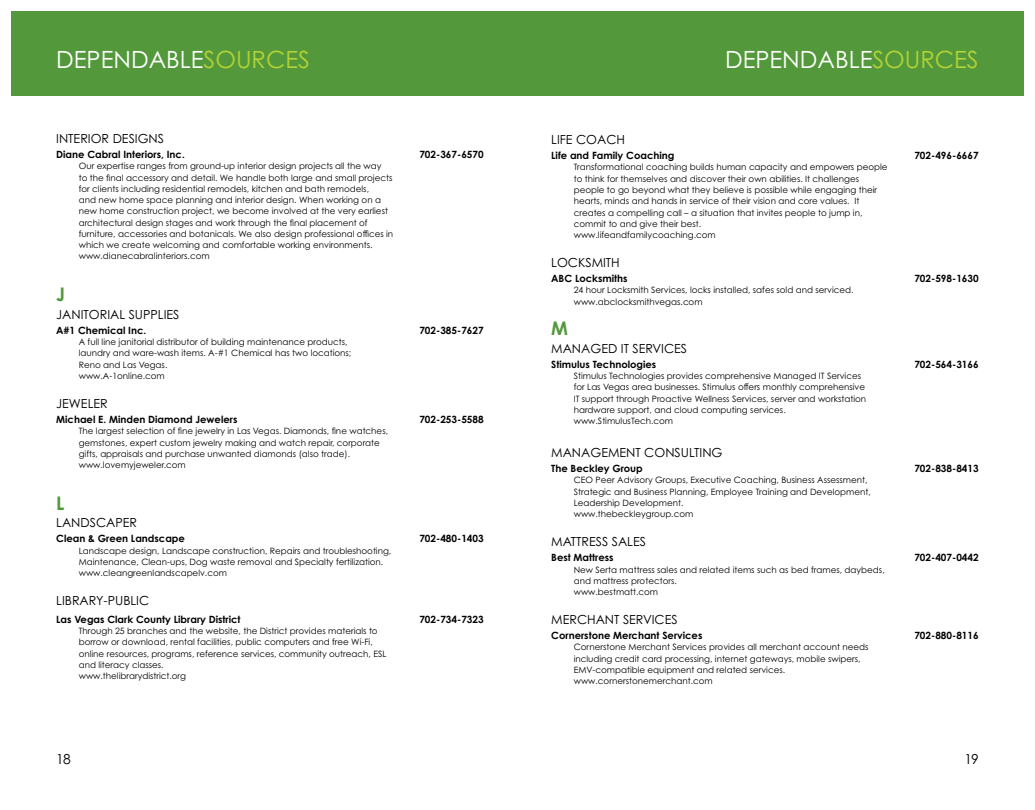
<style>
.page{position:relative;width:1035px;height:810px;background:#fff}
.page>*{position:absolute;margin:0;border:0;box-sizing:border-box;transform-origin:0 0}
.t1{font:23.75px "Century Gothic Pro";color:#fff}
.t2{font:700 18.75px "Century Gothic Pro";color:#53993b}
.t3{font:13.75px "Century Gothic Pro";color:#000}
.t4{font:12.5px "Century Gothic Pro";color:#000}
.t5{font:700 10px "Century Gothic Pro";color:#000}
.t6{font:8.75px/11.2px "Century Gothic Pro";color:#000}
.s1{color:#b3d235}
</style>
<div class="page">
<div style="left:11px;top:11px;width:507px;height:85px;background:#53993b"></div>
<div style="left:518px;top:11px;width:506px;height:85px;background:#53993b"></div>
<h1 class="t1" style="left:56px;top:45px;width:255px">DEPENDABLE<span class="s1">SOURCES</span></h1>
<h1 class="t1" style="left:725px;top:45px;width:255px">DEPENDABLE<span class="s1">SOURCES</span></h1>
<h3 class="t4" style="left:56px;top:131px;width:109px">INTERIOR DESIGNS</h3>
<p class="t5" style="left:56px;top:148px;width:130px">Diane Cabral Interiors, Inc.</p>
<p class="t5" style="left:419px;top:148px;width:66px">702-367-6570</p>
<p class="t6" style="left:79px;top:160px;width:316px">Our expertise ranges from ground-up interior design projects all the way<br>to the final accessory and detail. We handle both large and small projects for clients including residential remodels, kitchen and bath remodels,<br>and new home space planning and interior design. When working on a new home construction project, we become involved at the very earliest architectural design stages and work through the final placement of furniture, accessories and botanicals. We also design professional offices in which we create welcoming and comfortable working environments. www.dianecabralinteriors.com</p>
<h2 class="t2" style="left:56px;top:282px;width:11px">J</h2>
<h3 class="t4" style="left:56px;top:307px;width:125px">JANITORIAL SUPPLIES</h3>
<p class="t5" style="left:56px;top:324px;width:91px">A#1 Chemical Inc.</p>
<p class="t5" style="left:419px;top:324px;width:66px">702-385-7627</p>
<p class="t6" style="left:79px;top:336px;width:274px">A full line janitorial distributor of building maintenance products, laundry and ware-wash items. A-#1 Chemical has two locations; Reno and Las Vegas.<br>www.A-1online.com</p>
<h3 class="t4" style="left:56px;top:396px;width:53px">JEWELER</h3>
<p class="t5" style="left:56px;top:413px;width:183px">Michael E. Minden Diamond Jewelers</p>
<p class="t5" style="left:419px;top:413px;width:66px">702-253-5588</p>
<p class="t6" style="left:79px;top:425px;width:311px">The largest selection of fine jewelry in Las Vegas. Diamonds, fine watches, gemstones, expert custom jewelry making and watch repair, corporate gifts, appraisals and purchase unwanted diamonds (also trade). www.lovemyjeweler.com</p>
<h2 class="t2" style="left:56px;top:491px;width:10px">L</h2>
<h3 class="t4" style="left:56px;top:515px;width:82px">LANDSCAPER</h3>
<p class="t5" style="left:56px;top:533px;width:130px">Clean &amp; Green Landscape</p>
<p class="t5" style="left:419px;top:533px;width:66px">702-480-1403</p>
<p class="t6" style="left:79px;top:545px;width:314px">Landscape design, Landscape construction, Repairs and troubleshooting,<br>Maintenance, Clean-ups, Dog waste removal and Specialty fertilization. www.cleangreenlandscapelv.com</p>
<h3 class="t4" style="left:56px;top:593px;width:95px">LIBRARY-PUBLIC</h3>
<p class="t5" style="left:56px;top:613px;width:186px">Las Vegas Clark County Library District</p>
<p class="t5" style="left:419px;top:613px;width:66px">702-734-7323</p>
<p class="t6" style="left:79px;top:625px;width:309px">Through 25 branches and the website, the District provides materials to borrow or download, rental facilities, public computers and free Wi-Fi, online resources, programs, reference services, community outreach, ESL and literacy classes.<br>www.thelibrarydistrict.org</p>
<h3 class="t4" style="left:551px;top:132px;width:75px">LIFE COACH</h3>
<p class="t5" style="left:551px;top:149px;width:125px">Life and Family Coaching</p>
<p class="t5" style="left:914px;top:149px;width:66px">702-496-6667</p>
<p class="t6" style="left:574px;top:162px;width:315px">Transformational coaching builds human capacity and empowers people to think for themselves and discover their own abilities. It challenges people to go beyond what they believe is possible while engaging their hearts, minds and hands in service of their vision and core values. It creates a compelling call – a situation that invites people to jump in, commit to and give their best.<br>www.lifeandfamilycoaching.com</p>
<h3 class="t4" style="left:551px;top:255px;width:70px">LOCKSMITH</h3>
<p class="t5" style="left:551px;top:272px;width:78px">ABC Locksmiths</p>
<p class="t5" style="left:914px;top:272px;width:66px">702-598-1630</p>
<p class="t6" style="left:574px;top:285px;width:281px">24 hour Locksmith Services, locks installed, safes sold and serviced. www.abclocksmithvegas.com</p>
<h2 class="t2" style="left:551px;top:316px;width:18px">M</h2>
<h3 class="t4" style="left:551px;top:341px;width:137px">MANAGED IT SERVICES</h3>
<p class="t5" style="left:551px;top:358px;width:107px">Stimulus Technologies</p>
<p class="t5" style="left:914px;top:358px;width:66px">702-564-3166</p>
<p class="t6" style="left:574px;top:370px;width:294px">Stimulus Technologies provides comprehensive Managed IT Services for Las Vegas area businesses. Stimulus offers monthly comprehensive IT support through Proactive Wellness Services, server and workstation hardware support, and cloud computing services. www.StimulusTech.com</p>
<h3 class="t4" style="left:551px;top:445px;width:173px">MANAGEMENT CONSULTING</h3>
<p class="t5" style="left:551px;top:462px;width:93px">The Beckley Group</p>
<p class="t5" style="left:914px;top:462px;width:66px">702-838-8413</p>
<p class="t6" style="left:574px;top:474px;width:299px">CEO Peer Advisory Groups, Executive Coaching, Business Assessment, Strategic and Business Planning, Employee Training and Development, Leadership Development.<br>www.thebeckleygroup.com</p>
<h3 class="t4" style="left:551px;top:534px;width:96px">MATTRESS SALES</h3>
<p class="t5" style="left:551px;top:551px;width:64px">Best Mattress</p>
<p class="t5" style="left:914px;top:551px;width:66px">702-407-0442</p>
<p class="t6" style="left:574px;top:564px;width:313px">New Serta mattress sales and related items such as bed frames, daybeds, and mattress protectors.<br>www.bestmatt.com</p>
<h3 class="t4" style="left:551px;top:612px;width:128px">MERCHANT SERVICES</h3>
<p class="t5" style="left:551px;top:629px;width:153px">Cornerstone Merchant Services</p>
<p class="t5" style="left:914px;top:629px;width:66px">702-880-8116</p>
<p class="t6" style="left:574px;top:642px;width:296px">Cornerstone Merchant Services provides all merchant account needs including credit card processing, internet gateways, mobile swipers, EMV-compatible equipment and related services. www.cornerstonemerchant.com</p>
<h3 class="t3" style="left:56px;top:751px;width:16px">18</h3>
<h3 class="t3" style="left:964px;top:751px;width:16px">19</h3>
</div>
